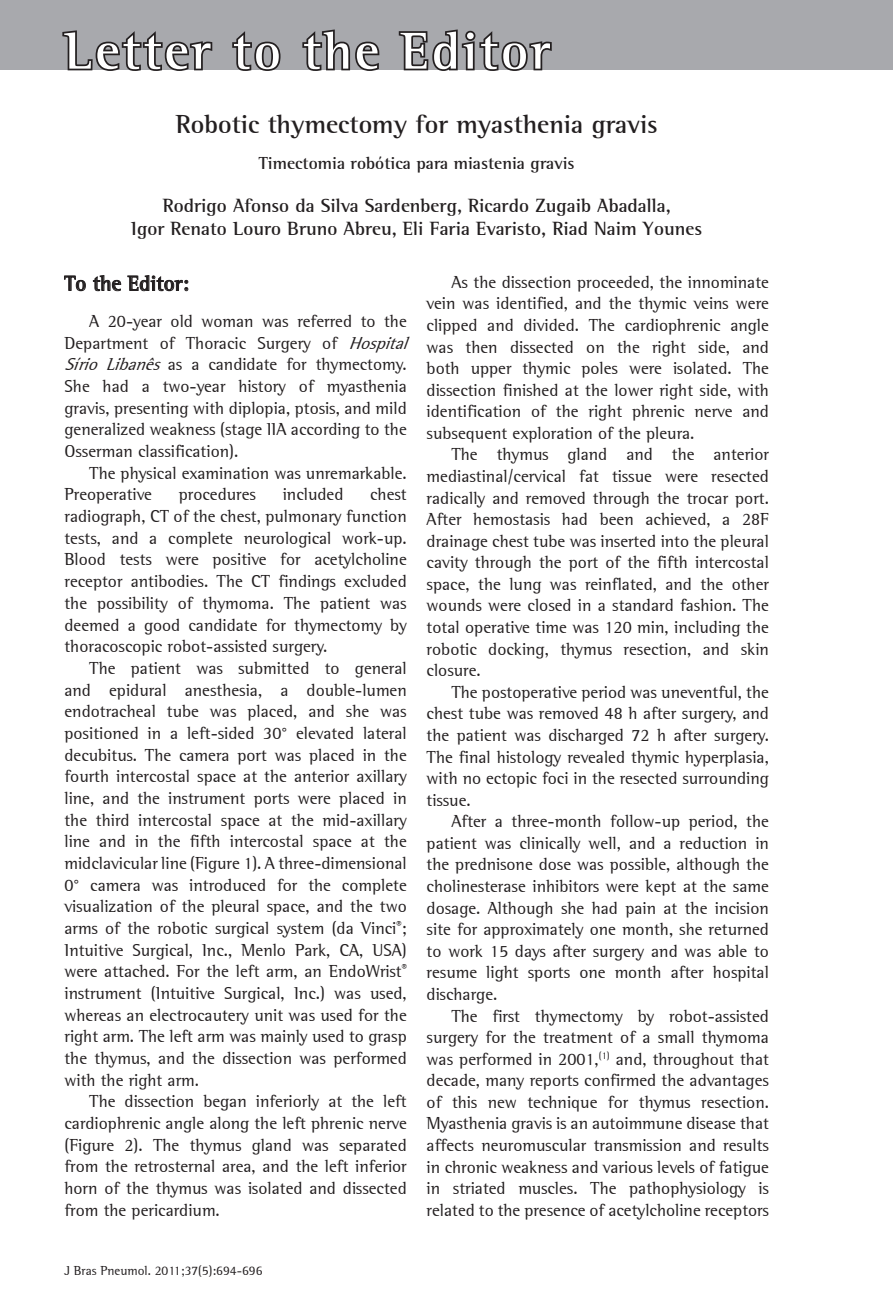
<style>
.page{position:relative;width:893px;height:1315px;background:#fff}
.page>*{position:absolute;margin:0;border:0;box-sizing:border-box;transform-origin:0 0}
.t1{font:700 52.5px "Libre Semi Serif S Si";letter-spacing:.05em;color:#fff}
.Título___1o_idioma{font:700 26.25px "Libre Semi Serif S Si";color:#231f20}
.Sub-título___1o_níve{font:700 21px "Libre Semi Serif S Si";color:#231f20}
.Autores{font:700 19.25px/23.1px "Libre Semi Serif S Si";color:#231f20;text-align:center}
.Corpo{font:17.5px/21.5px "Libre Semi Serif S Si";color:#231f20;text-align:justify}
.Título___2o_idioma{font:700 17.5px "Libre Semi Serif S Si";color:#231f20}
.rodapé{font:13.12px "Libre Semi Serif S Si";color:#231f20}
.s1{font-style:italic}
</style>
<div class="page">
<div style="left:0;top:0;width:893px;height:70px;background:#a8a9ad"></div>
<svg style="left:64px;top:276px;width:22px;height:15px"></svg>
<svg style="left:93px;top:275px;width:28px;height:16px"></svg>
<svg style="left:127px;top:275px;width:61px;height:16px"></svg>
<svg style="left:62px;top:30px;width:151px;height:41px"></svg>
<svg style="left:232px;top:31px;width:49px;height:40px"></svg>
<svg style="left:302px;top:29px;width:78px;height:42px"></svg>
<svg style="left:398px;top:29px;width:154px;height:42px"></svg>
<h1 class="t1" style="left:64px;top:19px;width:487px">Letter to the Editor</h1>
<p class="Título___1o_idioma" style="left:176px;top:108px;width:483px">Robotic thymectomy for myasthenia gravis</p>
<p class="Título___2o_idioma" style="left:259px;top:152px;width:317px">Timectomia robótica para miastenia gravis</p>
<p class="Autores" style="left:131px;top:194px;width:572px">Rodrigo Afonso da Silva Sardenberg, Ricardo Zugaib Abadalla,<br>Igor Renato Louro Bruno Abreu, Eli Faria Evaristo, Riad Naim Younes</p>
<p class="Sub-título___1o_níve" style="left:64px;top:271px;width:126px">To the Editor:</p>
<p class="Corpo" style="left:64px;top:310px;width:351px;text-align:left;text-indent:25px">A 20-year old woman was referred to the Department of Thoracic Surgery of <span class="s1">Hospital Sírio Libanês</span> as a candidate for thymectomy.<br>She had a two-year history of myasthenia gravis, presenting with diplopia, ptosis, and mild generalized weakness (stage IIA according to the Osserman classification).</p>
<p class="Corpo" style="left:64px;top:462px;width:344px;text-indent:25px">The physical examination was unremarkable.<br>Preoperative</p>
<p class="Corpo" style="left:64px;top:483px;width:344px;text-indent:306px">chest radiograph, CT of the chest, pulmonary function tests, and a complete neurological work-up.<br>Blood tests were positive for acetylcholine receptor antibodies. The CT findings excluded the possibility of thymoma. The patient was deemed a good candidate for thymectomy by thoracoscopic robot-assisted surgery.</p>
<p class="Corpo" style="left:64px;top:657px;width:344px;text-indent:25px">The patient was submitted to general and epidural anesthesia, a double-lumen endotracheal tube was placed, and she was positioned in a left-sided 30° elevated lateral decubitus. The camera port was placed in the fourth intercostal space at the anterior axillary line, and the instrument ports were placed in the third intercostal space at the mid-axillary line and in the fifth intercostal space at the midclavicular line (Figure 1). A three-dimensional 0° camera was introduced for the complete visualization of the pleural space, and the two arms of the robotic surgical system (da Vinci<sup>®</sup>; Intuitive Surgical, Inc., Menlo Park, CA, USA) were attached. For the left arm, an EndoWrist<sup>® </sup>instrument (Intuitive Surgical, Inc.) was used, whereas an electrocautery unit was used for the right arm. The left arm was mainly used to grasp the thymus, and the dissection was performed with the right arm.</p>
<p class="Corpo" style="left:64px;top:1090px;width:344px;text-indent:25px">The dissection began inferiorly at the left cardiophrenic angle along the left phrenic nerve (Figure 2). The thymus gland was separated from the retrosternal area, and the left inferior horn of the thymus was isolated and dissected from the pericardium.</p>
<p class="Corpo" style="left:179px;top:484px;width:79px">procedures</p>
<p class="Corpo" style="left:283px;top:484px;width:62px">included</p>
<p class="Corpo" style="left:427px;top:271px;width:344px;text-indent:25px">As the dissection proceeded, the innominate vein was identified, and the thymic veins were clipped and divided. The cardiophrenic angle was then dissected on the right side, and both upper thymic poles were isolated. The dissection finished at the lower right side, with identification of the right phrenic nerve and subsequent exploration of the pleura.</p>
<p class="Corpo" style="left:427px;top:444px;width:344px;text-indent:25px">The thymus gland and the anterior mediastinal/cervical fat tissue were resected radically and removed through the trocar port.<br>After hemostasis had been achieved, a 28F drainage chest tube was inserted into the pleural cavity through the port of the fifth intercostal space, the lung was reinflated, and the other wounds were closed in a standard fashion. The total operative time was 120 min, including the robotic docking, thymus resection, and skin closure.</p>
<p class="Corpo" style="left:427px;top:681px;width:344px;text-indent:25px">The postoperative period was uneventful, the chest tube was removed 48 h after surgery, and the patient was discharged 72 h after surgery.<br>The final histology revealed thymic hyperplasia, with no ectopic foci in the resected surrounding tissue.</p>
<p class="Corpo" style="left:427px;top:810px;width:344px;text-indent:25px">After a three-month follow-up period, the patient was clinically well, and a reduction in the prednisone dose was possible, although the cholinesterase inhibitors were kept at the same dosage. Although she had pain at the incision site for approximately one month, she returned to work 15 days after surgery and was able to resume light sports one month after hospital discharge.</p>
<p class="Corpo" style="left:427px;top:1004px;width:344px;text-indent:25px">The first thymectomy by robot-assisted surgery for the treatment of a small thymoma was performed in 2001,<sup>(1)</sup> and, throughout that decade, many reports confirmed the advantages of this new technique for thymus resection.<br>Myasthenia gravis is an autoimmune disease that affects neuromuscular transmission and results in chronic weakness and various levels of fatigue in striated muscles. The pathophysiology is related to the presence of acetylcholine receptors</p>
<p class="rodapé" style="left:64px;top:1263px;width:200px">J Bras Pneumol. 2011;37(5):694-696</p>
</div>
